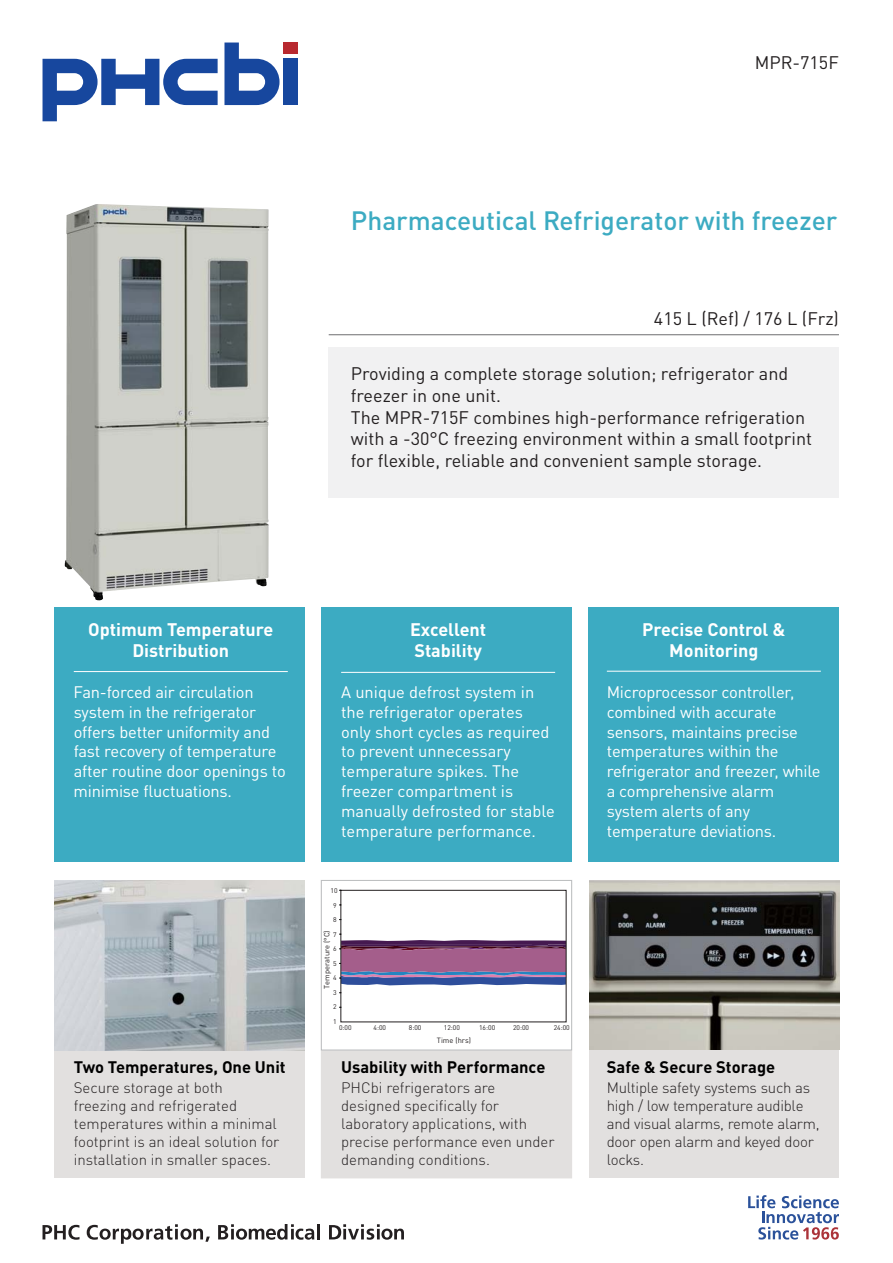
<style>
.page{position:relative;width:893px;height:1263px;background:#fff}
.page>*{position:absolute;margin:0;border:0;box-sizing:border-box;transform-origin:0 0}
.t1{font:500 26.25px "DINOT";color:#3cabc2}
.t2{font:18px/21.6px "DINOT";color:#231f20}
.t3{font:700 18px/21.6px "DINOT";color:#fff;text-align:center}
.t4{font:16.5px/19.8px "DINOT";letter-spacing:-.015em;color:#fff}
.t5{font:700 16.5px "DINOT";color:#000}
.t6{font:300 15px/18px "DINOT";color:#231f20}
.t7{font:7.5px "DINOT";color:#231f20}
.t8{font:6.75px/14.5px "DINOT";color:#231f20;text-align:center}
</style>
<div class="page">
<div style="left:54px;top:607px;width:250px;height:254px;background:#3cabc2"></div>
<div style="left:589px;top:607px;width:250px;height:254px;background:#3cabc2"></div>
<div style="left:321px;top:607px;width:251px;height:254px;background:#3cabc2"></div>
<div style="left:54px;top:881px;width:250px;height:297px;background:#e2e0df"></div>
<div style="left:321px;top:880px;width:251px;height:298px;background:#e2e0df"></div>
<div style="left:589px;top:881px;width:250px;height:297px;background:#e2e0df"></div>
<div style="left:329px;top:347px;width:510px;height:151px;background:#f1f1f2"></div>
<img style="left:54px;top:880px;width:250px;height:170px">
<img style="left:589px;top:880px;width:250px;height:170px">
<div style="left:321px;top:880px;width:251px;height:170px;background:#fff"></div>
<div style="left:321px;top:880px;width:251px;height:170px;border:1px solid #bcbec0"></div>
<hr style="left:329px;top:334px;width:510px;height:1px;background:#6d6e70">
<hr style="left:74px;top:671px;width:214px;height:1px;background:#fff">
<hr style="left:341px;top:672px;width:214px;height:1px;background:#fff">
<hr style="left:607px;top:671px;width:214px;height:1px;background:#fff">
<img style="left:65px;top:204px;width:204px;height:397px">
<svg style="left:340px;top:934px;width:227px;height:51px;background:#8d6c98"></svg>
<div style="left:341px;top:890px;width:225px;height:132px;border:1px solid #231f20"></div>
<div style="left:283px;top:59px;width:15px;height:46px;background:#17479e"></div>
<svg style="left:43px;top:59px;width:175px;height:62px"></svg>
<svg style="left:224px;top:43px;width:56px;height:62px"></svg>
<div style="left:283px;top:43px;width:15px;height:11px;background:#b8292f"></div>
<svg style="left:748px;top:1195px;width:91px;height:44px"></svg>
<svg style="left:43px;top:1225px;width:37px;height:15px"></svg>
<svg style="left:87px;top:1224px;width:123px;height:20px"></svg>
<svg style="left:218px;top:1224px;width:96px;height:16px"></svg>
<hr style="left:317px;top:1224px;width:3px;height:15px;background:#231f20">
<svg style="left:329px;top:1224px;width:75px;height:16px"></svg>
<p class="t2" style="left:755px;top:54px;width:86px">MPR-715F</p>
<h1 class="t1" style="left:351px;top:205px;width:488px">Pharmaceutical Refrigerator with freezer</h1>
<p class="t2" style="left:654px;top:310px;width:187px">415 L (Ref) / 176 L (Frz)</p>
<p class="t2" style="left:351px;top:365px;width:463px">Providing a complete storage solution; refrigerator and freezer in one unit.<br>The MPR-715F combines high-performance refrigeration with a -30°C freezing environment within a small footprint for flexible, reliable and convenient sample storage.</p>
<p class="t3" style="left:88px;top:618px;width:187px">Optimum Temperature<br>Distribution</p>
<p class="t4" style="left:74px;top:684px;width:214px">Fan-forced air circulation system in the refrigerator offers better uniformity and fast recovery of temperature after routine door openings to minimise fluctuations.</p>
<p class="t5" style="left:74px;top:1058px;width:213px">Two Temperatures, One Unit</p>
<p class="t6" style="left:74px;top:1080px;width:207px">Secure storage at both freezing and refrigerated temperatures within a minimal footprint is an ideal solution for installation in smaller spaces.</p>
<p class="t3" style="left:410px;top:618px;width:78px;text-align:left">Excellent<br>Stability</p>
<p class="t4" style="left:341px;top:684px;width:215px">A unique defrost system in the refrigerator operates only short cycles as required to prevent unnecessary temperature spikes. The freezer compartment is manually defrosted for stable temperature performance.</p>
<p class="t8" style="left:330px;top:884px;width:9px">10<br>9<br>8<br>7<br>6<br>5<br>4<br>3<br>2<br>1</p>
<p class="t7" style="left:324px;top:989px;width:60px;rotate:-90deg">Temperature (°C)</p>
<p class="t8" style="left:339px;top:1021px;width:14px">0:00</p>
<p class="t8" style="left:374px;top:1021px;width:14px">4:00</p>
<p class="t8" style="left:444px;top:1021px;width:18px">12:00</p>
<p class="t8" style="left:409px;top:1021px;width:14px">8:00</p>
<p class="t8" style="left:479px;top:1021px;width:18px">16:00</p>
<p class="t8" style="left:513px;top:1021px;width:18px">20:00</p>
<p class="t8" style="left:554px;top:1021px;width:18px">24:00</p>
<p class="t7" style="left:437px;top:1037px;width:35px">Time (hrs)</p>
<p class="t5" style="left:341px;top:1058px;width:206px">Usability with Performance</p>
<p class="t6" style="left:341px;top:1080px;width:215px">PHCbi refrigerators are designed specifically for laboratory applications, with precise performance even under demanding conditions.</p>
<p class="t3" style="left:642px;top:618px;width:145px">Precise Control &amp;<br>Monitoring</p>
<p class="t4" style="left:607px;top:684px;width:215px">Microprocessor controller, combined with accurate sensors, maintains precise temperatures within the refrigerator and freezer, while a comprehensive alarm system alerts of any temperature deviations.</p>
<p class="t5" style="left:607px;top:1058px;width:170px">Safe &amp; Secure Storage</p>
<p class="t6" style="left:607px;top:1080px;width:215px">Multiple safety systems such as high / low temperature audible and visual alarms, remote alarm, door open alarm and keyed door locks.</p>
</div>
